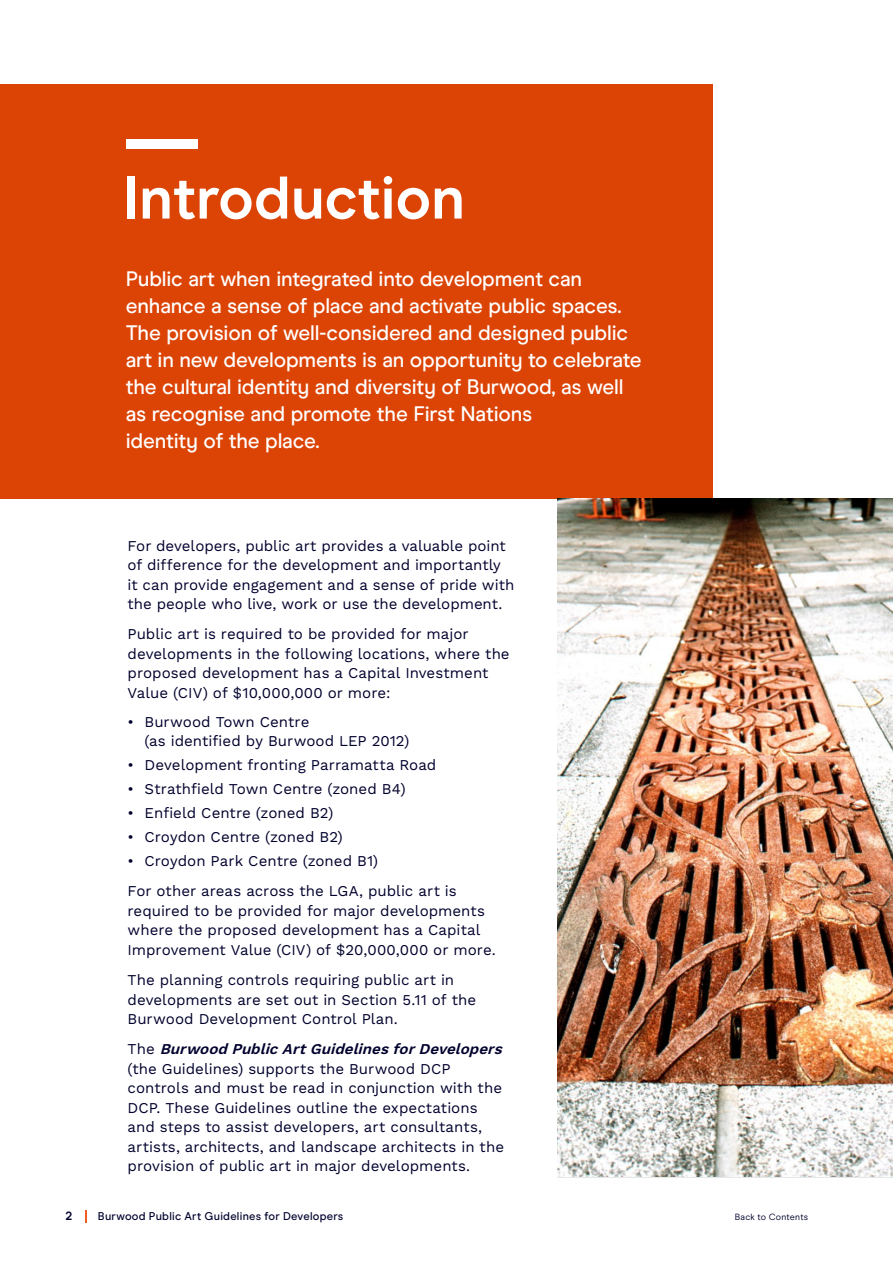
<style>
.page{position:relative;width:893px;height:1263px;background:#fff}
.page>*{position:absolute;margin:0;border:0;box-sizing:border-box;transform-origin:0 0}
.t1{font:700 60px "Modern Era";color:#fff}
.t2{font:500 21px/27px "Modern Era";letter-spacing:-.01em;color:#fff}
.t3{font:15px/19.5px "Work Sans";color:#00002d}
.t4{font:700 12px "Modern Era";color:#00002d}
.t5{font:500 11.25px "Modern Era";letter-spacing:.02em;color:#00002d}
.t6{font:9px "Modern Era";letter-spacing:.025em;color:#00002d}
.s1{font-weight:600;font-style:italic}
</style>
<div class="page">
<div style="left:0;top:84px;width:712px;height:415px;background:#dc4405"></div>
<div style="left:126px;top:140px;width:72px;height:9px;background:#fff"></div>
<svg style="left:85px;top:1210px;width:2px;height:12px"></svg>
<img style="left:557px;top:499px;width:336px;height:678px">
<h1 class="t1" style="left:123px;top:162px;width:344px">Introduction</h1>
<p class="t2" style="left:126px;top:265px;width:517px">Public art when integrated into development can enhance a sense of place and activate public spaces.<br>The provision of well-considered and designed public art in new developments is an opportunity to celebrate the cultural identity and diversity of Burwood, as well as recognise and promote the First Nations<br>identity of the place.</p>
<p class="t3" style="left:128px;top:536px;width:388px">For developers, public art provides a valuable point of difference for the development and importantly it can provide engagement and a sense of pride with the people who live, work or use the development.</p>
<p class="t3" style="left:128px;top:625px;width:384px">Public art is required to be provided for major developments in the following locations, where the proposed development has a Capital Investment Value (CIV) of $10,000,000 or more:</p>
<p class="t3" style="left:145px;top:713px;width:266px;line-height:18.8px;text-indent:-17px">• Burwood Town Centre<br>(as identified by Burwood LEP 2012)</p>
<p class="t3" style="left:128px;top:756px;width:310px">• Development fronting Parramatta Road</p>
<p class="t3" style="left:128px;top:780px;width:280px">• Strathfield Town Centre (zoned B4)</p>
<p class="t3" style="left:128px;top:804px;width:207px">• Enfield Centre (zoned B2)</p>
<p class="t3" style="left:128px;top:828px;width:217px">• Croydon Centre (zoned B2)</p>
<p class="t3" style="left:128px;top:847px;width:331px;line-height:30.2px">• Croydon Park Centre (zoned B1)<br>For other areas across the LGA, public art is</p>
<p class="t3" style="left:128px;top:902px;width:370px">required to be provided for major developments where the proposed development has a Capital<br>Improvement Value (CIV) of $20,000,000 or more.</p>
<p class="t3" style="left:128px;top:971px;width:350px">The planning controls requiring public art in developments are set out in Section 5.11 of the<br>Burwood Development Control Plan.</p>
<p class="t3" style="left:128px;top:1040px;width:381px">T h e <span class="s1">BurwoodPublicArtGuidelinesforDevelopers </span>(the Guidelines) supports the Burwood DCP controls and must be read in conjunction with the DCP. These Guidelines outline the expectations and steps to assist developers, art consultants, artists, architects, and landscape architects in the provision of public art in major developments.</p>
<p class="t4" style="left:66px;top:1209px;width:8px">2</p>
<p class="t5" style="left:98px;top:1210px;width:247px">Burwood Public Art Guidelines for Developers</p>
<p class="t6" style="left:735px;top:1212px;width:75px">Back to Contents</p>
</div>
